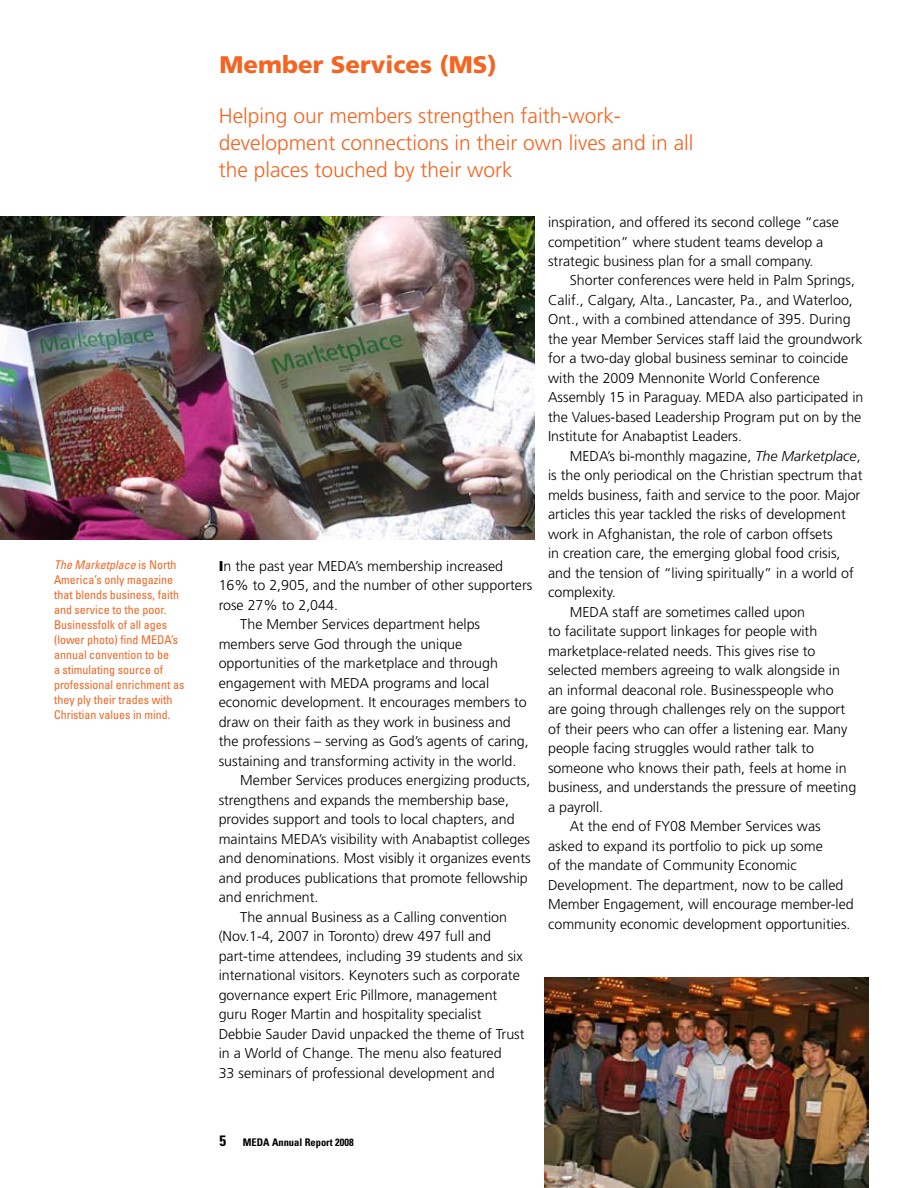
<style>
.page{position:relative;width:918px;height:1188px;background:#fff}
.page>*{position:absolute;margin:0;border:0;box-sizing:border-box;transform-origin:0 0}
.t1{font:900 24px "Frutiger";color:#f26522}
.t2{font:300 21px/27px "Frutiger";color:#f26522}
.t3{font:300 14.25px/19.5px "Frutiger";color:#000}
.t4{font:condensed 12px/15px "Univers";color:#f26522}
.t5{font:700 condensed 10.5px "Univers";color:#000}
.s1{font-style:italic}
.s2{font-weight:900}
.s3{font-size:15px}
</style>
<div class="page">
<img style="left:0;top:216px;width:535px;height:324px">
<img style="left:544px;top:977px;width:324px;height:211px">
<p class="t4" style="left:54px;top:557px;width:132px"><span class="s1">The Marketplace</span> is North<br>America’s only magazine that blends business, faith and service to the poor.<br>Businessfolk of all ages (lower photo) find MEDA’s annual convention to be<br>a stimulating source of professional enrichment as they ply their trades with<br>Christian values in mind.</p>
<h1 class="t1" style="left:220px;top:50px;width:279px">Member Services (MS)</h1>
<h2 class="t2" style="left:219px;top:102px;width:476px">Helping our members strengthen faith-work&shy;development connections in their own lives and in all the places touched by their work</h2>
<p class="t3" style="left:219px;top:556px;width:286px"><span class="s2">I</span>n the past year MEDA’s membership increased</p>
<p class="t3" style="left:219px;top:576px;width:315px">16% to 2,905, and the number of other supporters</p>
<p class="t3" style="left:219px;top:595px;width:121px">rose 27% to 2,044.</p>
<p class="t3" style="left:240px;top:615px;width:241px">The Member Services department helps</p>
<p class="t3" style="left:219px;top:634px;width:245px">members serve God through the unique</p>
<p class="t3" style="left:219px;top:654px;width:281px">opportunities of the marketplace and through</p>
<p class="t3" style="left:219px;top:673px;width:272px">engagement with MEDA programs and local</p>
<p class="t3" style="left:219px;top:693px;width:309px">economic development. It encourages members to</p>
<p class="t3" style="left:219px;top:712px;width:294px">draw on their faith as they work in business and</p>
<p class="t3" style="left:219px;top:732px;width:312px">the professions – serving as God’s agents of caring,</p>
<p class="t3" style="left:219px;top:751px;width:299px">sustaining and transforming activity in the world.</p>
<p class="t3" style="left:240px;top:771px;width:292px">Member Services produces energizing products,</p>
<p class="t3" style="left:219px;top:790px;width:292px">strengthens and expands the membership base,</p>
<p class="t3" style="left:219px;top:810px;width:297px">provides support and tools to local chapters, and</p>
<p class="t3" style="left:219px;top:829px;width:313px">maintains MEDA’s visibility with Anabaptist colleges</p>
<p class="t3" style="left:219px;top:849px;width:313px">and denominations. Most visibly it organizes events</p>
<p class="t3" style="left:219px;top:868px;width:311px">and produces publications that promote fellowship</p>
<p class="t3" style="left:219px;top:888px;width:101px">and enrichment.</p>
<p class="t3" style="left:240px;top:907px;width:268px">The annual Business as a Calling convention</p>
<p class="t3" style="left:219px;top:927px;width:274px">(Nov.1-4, 2007 in Toronto) drew 497 full and</p>
<p class="t3" style="left:219px;top:946px;width:306px">part-time attendees, including 39 students and six</p>
<p class="t3" style="left:219px;top:966px;width:303px">international visitors. Keynoters such as corporate</p>
<p class="t3" style="left:219px;top:985px;width:280px">governance expert Eric Pillmore, management</p>
<p class="t3" style="left:219px;top:1005px;width:264px">guru Roger Martin and hospitality specialist</p>
<p class="t3" style="left:219px;top:1024px;width:307px">Debbie Sauder David unpacked the theme of Trust</p>
<p class="t3" style="left:219px;top:1044px;width:284px">in a World of Change. The menu also featured</p>
<p class="t3" style="left:219px;top:1063px;width:278px">33 seminars of professional development and</p>
<p class="t3" style="left:548px;top:212px;width:292px">inspiration, and offered its second college “case competition” where student teams develop a strategic business plan for a small company.</p>
<p class="t3" style="left:548px;top:271px;width:317px;text-indent:22px">Shorter conferences were held in Palm Springs, Calif., Calgary, Alta., Lancaster, Pa., and Waterloo, Ont., with a combined attendance of 395. During the year Member Services staff laid the groundwork for a two-day global business seminar to coincide with the 2009 Mennonite World Conference Assembly 15 in Paraguay. MEDA also participated in the Values-based Leadership Program put on by the Institute for Anabaptist Leaders.</p>
<p class="t3" style="left:570px;top:446px;width:292px">MEDA’s bi-monthly magazine, <span class="s1">The Marketplace</span>,</p>
<p class="t3" style="left:548px;top:466px;width:316px">is the only periodical on the Christian spectrum that</p>
<p class="t3" style="left:548px;top:485px;width:314px">melds business, faith and service to the poor. Major</p>
<p class="t3" style="left:548px;top:505px;width:299px">articles this year tackled the risks of development</p>
<p class="t3" style="left:548px;top:524px;width:286px">work in Afghanistan, the role of carbon offsets</p>
<p class="t3" style="left:548px;top:544px;width:294px">in creation care, the emerging global food crisis,</p>
<p class="t3" style="left:548px;top:563px;width:307px">and the tension of “living spiritually” in a world of</p>
<p class="t3" style="left:548px;top:583px;width:69px">complexity.</p>
<p class="t3" style="left:570px;top:602px;width:237px">MEDA staff are sometimes called upon</p>
<p class="t3" style="left:548px;top:622px;width:271px">to facilitate support linkages for people with</p>
<p class="t3" style="left:548px;top:641px;width:269px">marketplace-related needs. This gives rise to</p>
<p class="t3" style="left:548px;top:661px;width:293px">selected members agreeing to walk alongside in</p>
<p class="t3" style="left:548px;top:680px;width:287px">an informal deaconal role. Businesspeople who</p>
<p class="t3" style="left:548px;top:700px;width:298px">are going through challenges rely on the support</p>
<p class="t3" style="left:548px;top:719px;width:301px">of their peers who can offer a listening ear. Many</p>
<p class="t3" style="left:548px;top:739px;width:268px">people facing struggles would rather talk to</p>
<p class="t3" style="left:548px;top:758px;width:300px">someone who knows their path, feels at home in</p>
<p class="t3" style="left:548px;top:778px;width:310px">business, and understands the pressure of meeting</p>
<p class="t3" style="left:548px;top:797px;width:57px">a payroll.</p>
<p class="t3" style="left:570px;top:817px;width:252px">At the end of FY08 Member Services was</p>
<p class="t3" style="left:548px;top:836px;width:276px">asked to expand its portfolio to pick up some</p>
<p class="t3" style="left:548px;top:856px;width:250px">of the mandate of Community Economic</p>
<p class="t3" style="left:548px;top:875px;width:297px">Development. The department, now to be called</p>
<p class="t3" style="left:548px;top:895px;width:307px">Member Engagement, will encourage member-led</p>
<p class="t3" style="left:548px;top:914px;width:304px">community economic development opportunities.</p>
<p class="t5" style="left:220px;top:1135px;width:136px"><span class="s3">5</span> MEDA Annual Report 2008</p>
</div>
